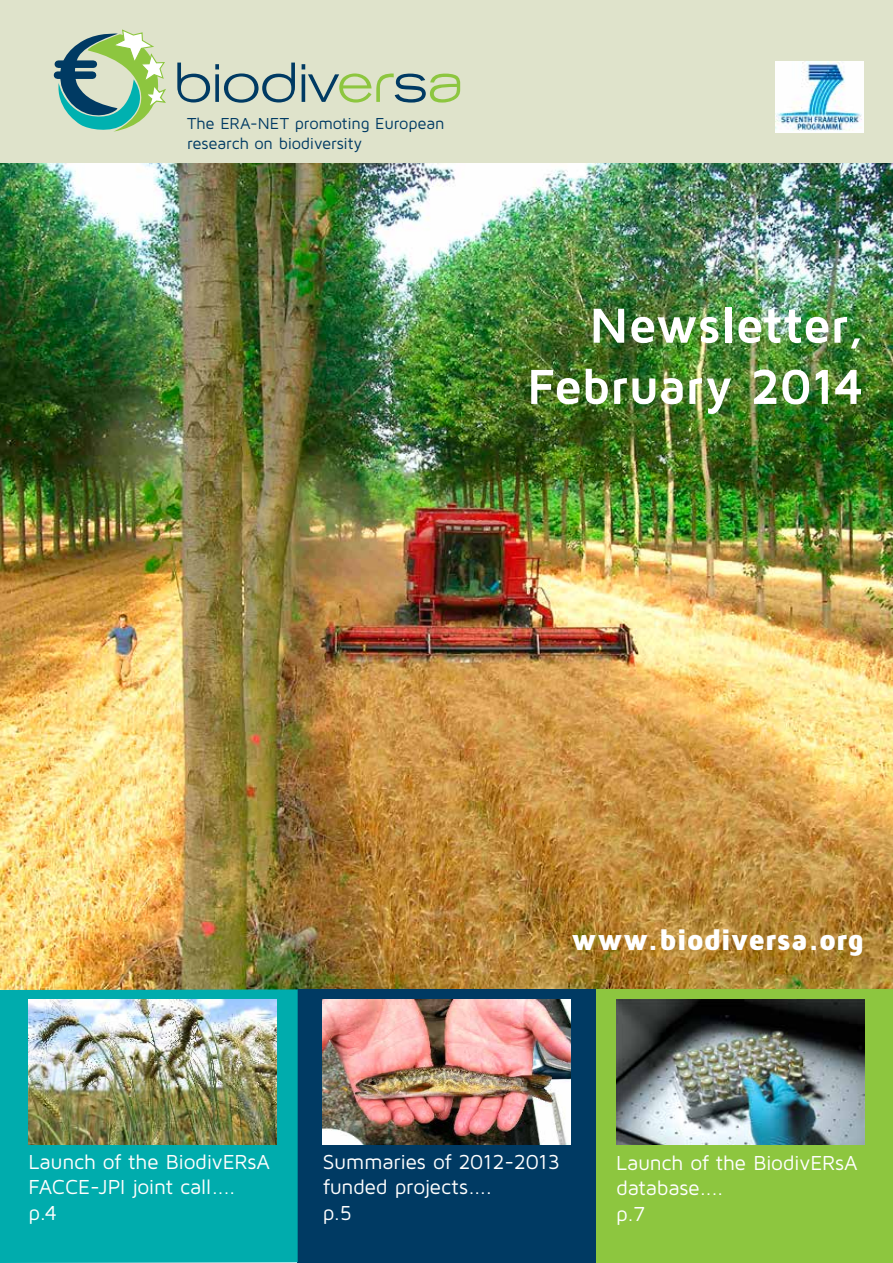
<style>
.page{position:relative;width:893px;height:1263px;background:#fff}
.page>*{position:absolute;margin:0;border:0;box-sizing:border-box;transform-origin:0 0}
.t1{font:700 51px/61.2px "Maven Pro";letter-spacing:-.015em;color:#fff;text-align:right}
.t2{font:900 30px "Maven Pro";letter-spacing:-.015em;color:#fff}
.t3{font:21px/25.2px "Maven Pro";letter-spacing:-.015em;color:#fff}
.t4{font:16.5px/19.8px "Maven Pro";letter-spacing:-.01em;color:#003a63}
</style>
<div class="page">
<div style="left:0;top:0;width:893px;height:193px;background:#dfe3cb"></div>
<img style="left:0;top:164px;width:893px;height:825px">
<div style="left:596px;top:989px;width:297px;height:274px;background:#8dc63f"></div>
<div style="left:298px;top:989px;width:298px;height:274px;background:#003a63"></div>
<div style="left:0;top:989px;width:298px;height:274px;background:#00acad"></div>
<img style="left:29px;top:999px;width:247px;height:145px">
<img style="left:616px;top:999px;width:248px;height:145px">
<img style="left:323px;top:999px;width:248px;height:145px">
<svg style="left:177px;top:63px;width:118px;height:40px"></svg>
<svg style="left:302px;top:64px;width:158px;height:39px"></svg>
<svg style="left:56px;top:29px;width:110px;height:103px"></svg>
<img style="left:776px;top:61px;width:87px;height:71px">
<p class="t4" style="left:187px;top:113px;width:259px">The ERA-NET promoting European research on biodiversity</p>
<h1 class="t1" style="left:527px;top:293px;width:339px">Newsletter,<br>February 2014</h1>
<h2 class="t2" style="left:571px;top:921px;width:294px">www.biodiversa.org</h2>
<p class="t3" style="left:29px;top:1149px;width:243px">Launch of the BiodivERsA<br>FACCE-JPI joint call....<br>p.4</p>
<p class="t3" style="left:323px;top:1149px;width:239px">Summaries of 2012-2013 funded projects....<br>p.5</p>
<p class="t3" style="left:616px;top:1149px;width:243px">Launch of the BiodivERsA database....<br>p.7</p>
</div>
